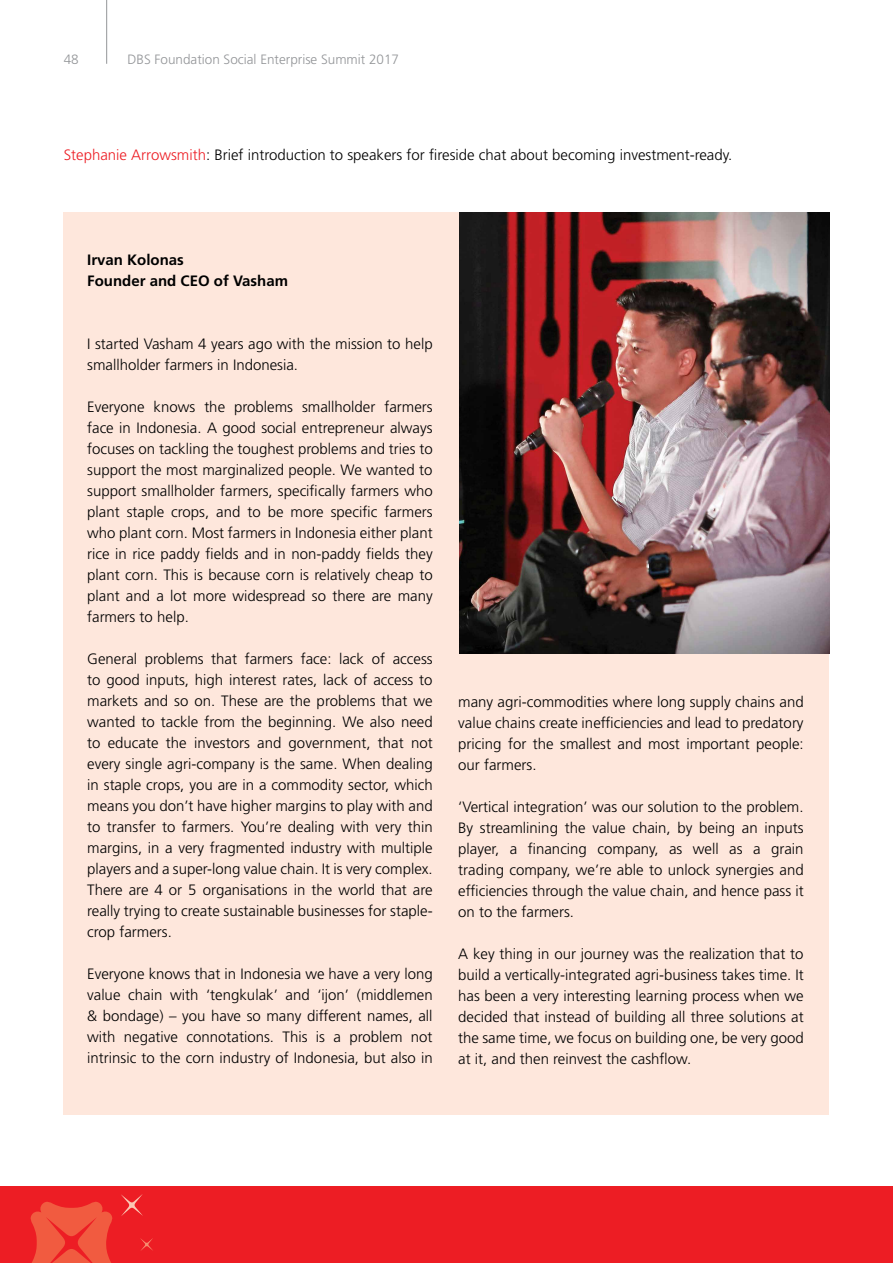
<style>
.page{position:relative;width:893px;height:1263px;background:#fff}
.page>*{position:absolute;margin:0;border:0;box-sizing:border-box;transform-origin:0 0}
.t1{font:300 15px/21px "Frutiger LT Std";color:#000;text-align:justify}
.t2{font:700 15px/21px "Frutiger LT Std";color:#000}
.t3{font:300 13.5px "Frutiger LT Std";color:#939598}
.s1{color:#ed1d24}
</style>
<div class="page">
<div style="left:64px;top:212px;width:765px;height:902px;background:#fee7dc"></div>
<img style="left:459px;top:212px;width:370px;height:441px">
<div style="left:0;top:1186px;width:893px;height:77px;background:#ed1d24"></div>
<svg style="left:31px;top:1202px;width:81px;height:61px"></svg>
<svg style="left:121px;top:1194px;width:22px;height:22px"></svg>
<svg style="left:140px;top:1238px;width:13px;height:13px"></svg>
<hr style="left:106px;top:0;width:1px;height:64px;background:#939598">
<p class="t3" style="left:64px;top:51px;width:17px">48</p>
<p class="t3" style="left:128px;top:51px;width:273px">DBS Foundation Social Enterprise Summit 2017</p>
<p class="t1" style="left:64px;top:145px;width:670px"><span class="s1">Stephanie Arrowsmith</span>: Brief introduction to speakers for fireside chat about becoming investment-ready.</p>
<p class="t2" style="left:87px;top:250px;width:202px">Irvan Kolonas<br>Founder and CEO of Vasham</p>
<p class="t1" style="left:87px;top:334px;width:347px">I started Vasham 4 years ago with the mission to help smallholder farmers in Indonesia.</p>
<p class="t1" style="left:87px;top:397px;width:347px">Everyone knows the problems smallholder farmers face in Indonesia. A good social entrepreneur always focuses on tackling the toughest problems and tries to support the most marginalized people. We wanted to support smallholder farmers, specifically farmers who plant staple crops, and to be more specific farmers who plant corn. Most farmers in Indonesia either plant rice in rice paddy fields and in non-paddy fields they plant corn. This is because corn is relatively cheap to plant and a lot more widespread so there are many farmers to help.</p>
<p class="t1" style="left:87px;top:649px;width:347px">General problems that farmers face: lack of access to good inputs, high interest rates, lack of access to markets and so on. These are the problems that we wanted to tackle from the beginning. We also need to educate the investors and government, that not every single agri-company is the same. When dealing in staple crops, you are in a commodity sector, which means you don’t have higher margins to play with and to transfer to farmers. You’re dealing with very thin margins, in a very fragmented industry with multiple players and a super-long value chain. It is very complex.<br>There are 4 or 5 organisations in the world that are really trying to create sustainable businesses for staple&shy;crop farmers.</p>
<p class="t1" style="left:87px;top:964px;width:347px">Everyone knows that in Indonesia we have a very long value chain with ‘tengkulak’ and ‘ijon’ (middlemen &amp; bondage) – you have so many different names, all with negative connotations. This is a problem not intrinsic to the corn industry of Indonesia, but also in</p>
<p class="t1" style="left:458px;top:691px;width:347px">many agri-commodities where long supply chains and value chains create inefficiencies and lead to predatory pricing for the smallest and most important people: our farmers.</p>
<p class="t1" style="left:458px;top:796px;width:347px">‘Vertical integration’ was our solution to the problem.<br>By streamlining the value chain, by being an inputs player, a financing company, as well as a grain trading company, we’re able to unlock synergies and efficiencies through the value chain, and hence pass it on to the farmers.</p>
<p class="t1" style="left:458px;top:943px;width:347px">A key thing in our journey was the realization that to build a vertically-integrated agri-business takes time. It has been a very interesting learning process when we decided that instead of building all three solutions at the same time, we focus on building one, be very good at it, and then reinvest the cashflow.</p>
</div>
